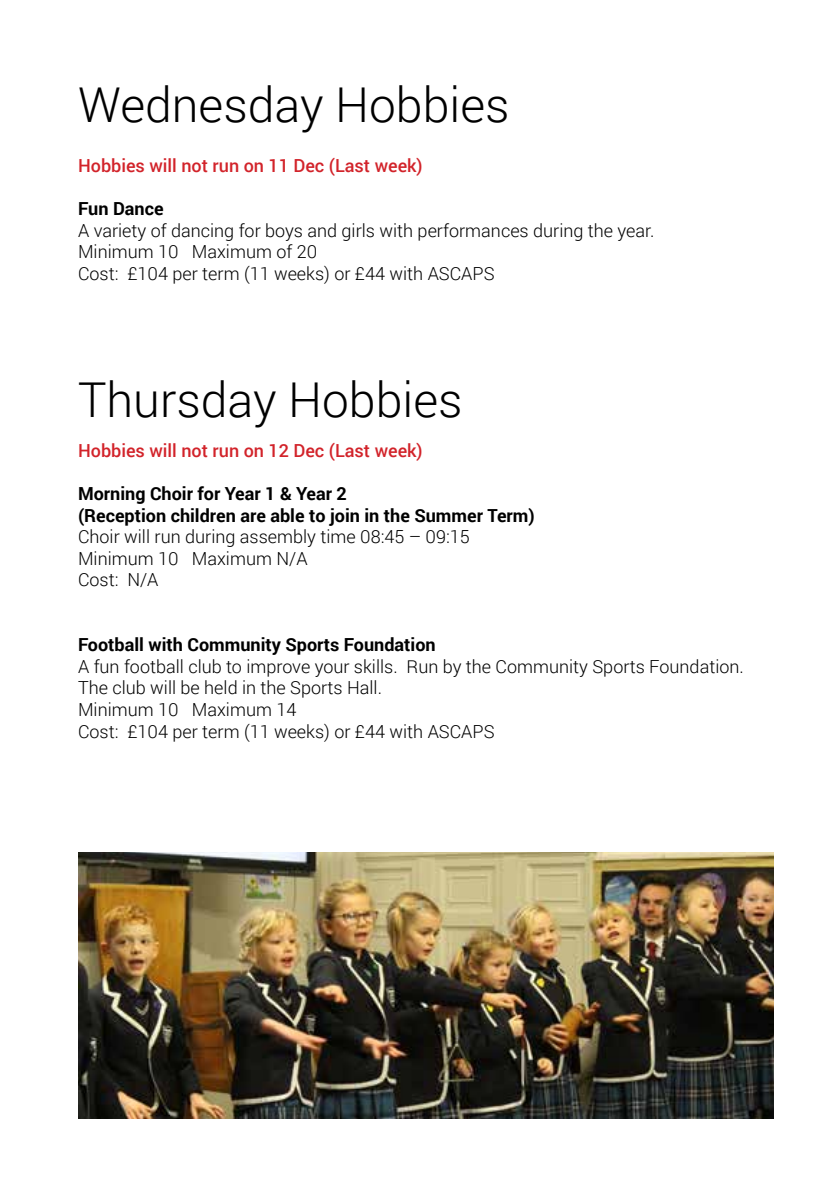
<style>
.page{position:relative;width:840px;height:1191px;background:#fff}
.page>*{position:absolute;margin:0;border:0;box-sizing:border-box;transform-origin:0 0}
.t1{font:300 48px "Roboto";color:#000}
.t2{font:300 18px/21.6px "Roboto";color:#000}
.t3{font:700 18px/21.6px "Roboto";color:#000}
.t4{font:500 18px "Roboto";color:#d2232a}
</style>
<div class="page">
<img style="left:78px;top:852px;width:695px;height:267px">
<h1 class="t1" style="left:78px;top:72px;width:433px">Wednesday Hobbies</h1>
<p class="t4" style="left:78px;top:153px;width:346px">Hobbies will not run on 11 Dec (Last week)</p>
<p class="t3" style="left:78px;top:197px;width:87px">Fun Dance</p>
<p class="t2" style="left:78px;top:219px;width:577px">A variety of dancing for boys and girls with performances during the year.<br>Minimum 10 Maximum of 20<br>Cost: £104 per term (11 weeks) or £44 with ASCAPS</p>
<h1 class="t1" style="left:78px;top:366px;width:386px">Thursday Hobbies</h1>
<p class="t4" style="left:78px;top:438px;width:346px">Hobbies will not run on 12 Dec (Last week)</p>
<p class="t3" style="left:78px;top:482px;width:458px">Morning Choir for Year 1 &amp; Year 2<br>(Reception children are able to join in the Summer Term)</p>
<p class="t2" style="left:78px;top:525px;width:393px">Choir will run during assembly time 08:45 – 09:15<br>Minimum 10 Maximum N/A<br>Cost: N/A</p>
<p class="t3" style="left:78px;top:633px;width:359px">Football with Community Sports Foundation</p>
<p class="t2" style="left:78px;top:655px;width:667px">A fun football club to improve your skills. Run by the Community Sports Foundation.<br>The club will be held in the Sports Hall.<br>Minimum 10 Maximum 14<br>Cost: £104 per term (11 weeks) or £44 with ASCAPS</p>
</div>
